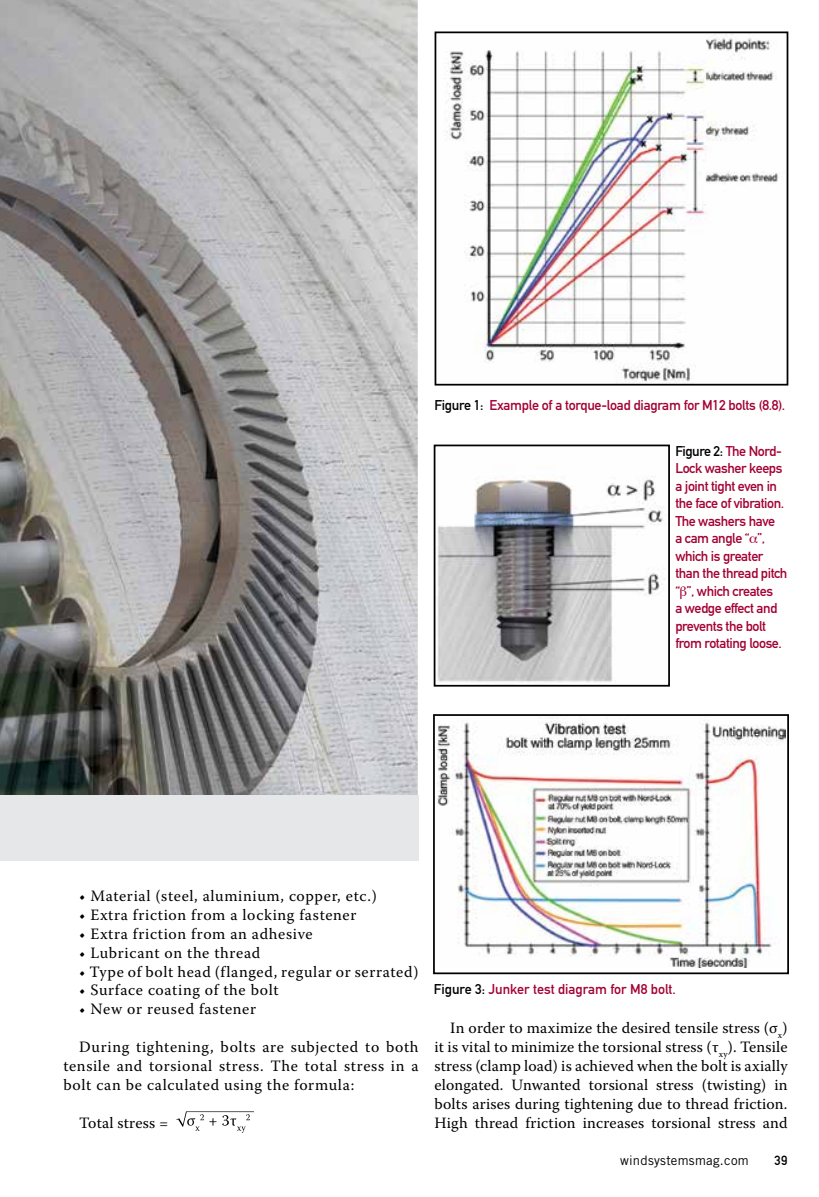
<style>
.page{position:relative;width:819px;height:1197px;background:#fff}
.page>*{position:absolute;margin:0;border:0;box-sizing:border-box;transform-origin:0 0}
.t1{font:15.75px/18.9px "Warnock Pro";letter-spacing:.04em;color:#000;text-align:justify}
.t2{font:15.75px "Warnock Pro";letter-spacing:.01em;color:#000}
.t3{font:14px/17.5px "DIN Mittelschrift Alternate";letter-spacing:-.03em;color:#a30234}
.t4{font:14px "DIN Mittelschrift Alternate";color:#a30234}
.t5{font:13.12px "Trade Gothic";letter-spacing:.02em;color:#000}
.t6{font:13.12px "DIN Mittelschrift Alternate";color:#000}
.s1{color:#000}
</style>
<div class="page">
<svg style="left:0;top:0;width:418px;height:795px;background:#9f9e9e"></svg>
<div style="left:0;top:795px;width:419px;height:66px;background:#e6e7e8"></div>
<svg style="left:176px;top:1111px;width:78px;height:22px"></svg>
<img style="left:444px;top:35px;width:334px;height:348px">
<div style="left:435px;top:32px;width:353px;height:354px;border:2px solid #000"></div>
<img style="left:437px;top:478px;width:229px;height:204px">
<div style="left:434px;top:445px;width:236px;height:242px;border:2px solid #000"></div>
<img style="left:437px;top:717px;width:349px;height:251px">
<div style="left:433px;top:714px;width:356px;height:260px;border:2px solid #000"></div>
<p class="t3" style="left:435px;top:396px;width:352px"><span class="s1">Figure 1:</span> Example of a torque-load diagram for M12 bolts (8.8).</p>
<p class="t3" style="left:675px;top:442px;width:114px"><span class="s1">Figure 2:</span> The Nord-<br>Lock washer keeps a joint tight even in the face of vibration.<br>The washers have<br>a cam angle “ ”, which is greater than the thread pitch “ ”, which creates<br>a wedge effect and prevents the bolt from rotating loose.</p>
<p class="t1" style="left:79px;top:886px;width:299px">• Material (steel, aluminium, copper, etc.)</p>
<p class="t1" style="left:79px;top:905px;width:279px">• Extra friction from a locking fastener</p>
<p class="t1" style="left:79px;top:924px;width:235px">• Extra friction from an adhesive</p>
<p class="t1" style="left:79px;top:943px;width:183px">• Lubricant on the thread</p>
<p class="t1" style="left:79px;top:962px;width:341px">• Type of bolt head (flanged, regular or serrated)</p>
<p class="t1" style="left:79px;top:981px;width:201px">• Surface coating of the bolt</p>
<p class="t1" style="left:79px;top:999px;width:178px">• New or reused fastener</p>
<p class="t1" style="left:63px;top:1037px;width:357px;text-indent:16px">During tightening, bolts are subjected to both tensile and torsional stress. The total stress in a bolt can be calculated using the formula:</p>
<p class="t2" style="left:79px;top:1113px;width:91px">Total stress =</p>
<p class="t4" style="left:434px;top:981px;width:243px"><span class="s1">Figure 3:</span> Junker test diagram for M8 bolt.</p>
<p class="t1" style="left:435px;top:1018px;width:354px;text-indent:16px">In order to maximize the desired tensile stress (σ<sub>x</sub>) it is vital to minimize the torsional stress (τ<sub>xy</sub>). Tensile stress (clamp load) is achieved when the bolt is axially elongated. Unwanted torsional stress (twisting) in bolts arises during tightening due to thread friction.<br>High thread friction increases torsional stress and</p>
<p class="t5" style="left:620px;top:1153px;width:130px">windsystemsmag.com</p>
<p class="t6" style="left:775px;top:1153px;width:14px">39</p>
</div>
